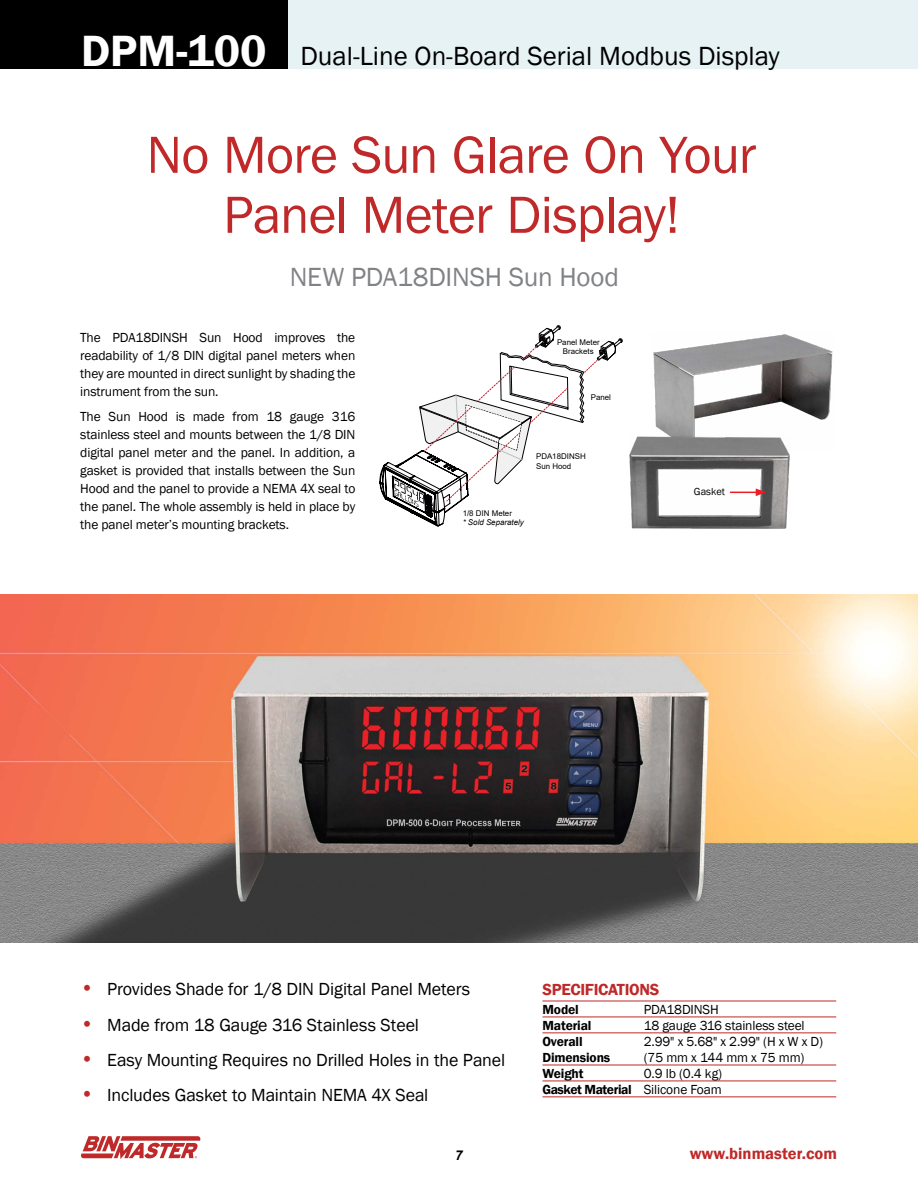
<style>
.page{position:relative;width:918px;height:1188px;background:#fff}
.page>*{position:absolute;margin:0;border:0;box-sizing:border-box;transform-origin:0 0}
.t1{font:54px/60px "Franklin Gothic";letter-spacing:-.015em;color:#bf2929;text-align:center}
.t2{font:27px "Franklin Gothic";color:#000}
.t3{font:27px "Franklin Gothic";letter-spacing:-.01em;color:#808285}
.t4{font:18px "Franklin Gothic";letter-spacing:-.01em;color:#000}
.t5{font:600 16.5px "Franklin Gothic";color:#bf2929}
.t6{font:600 16.5px "Franklin Gothic";letter-spacing:-.02em;color:#bf2929}
.t7{font:13.5px/18px "Franklin Gothic";letter-spacing:-.01em;color:#000;text-align:justify}
.t8{font:600 13.5px/16.2px "Franklin Gothic";letter-spacing:-.01em;color:#000}
.t9{font:italic 700 13.5px "Arial";color:#000}
.t10{font:10.5px "Franklin Gothic";color:#000}
.t11{font:7.95px/9.4px "Arial";color:#000}
.t12{font:italic 7.95px "Arial";color:#000}
.s1{font-weight:600;font-size:45px;color:#fff}
.s2{font-weight:600;font-size:21px;color:#bf2929}
.s3{font-weight:600}
</style>
<div class="page">
<div style="left:169px;top:0;width:749px;height:69px;background:#e7f2f5"></div>
<div style="left:0;top:0;width:288px;height:69px;background:#000"></div>
<svg style="left:81px;top:1136px;width:119px;height:23px"></svg>
<img style="left:0;top:594px;width:918px;height:349px">
<hr style="left:542px;top:1001px;width:95px;height:1px;background:#bf2929">
<hr style="left:542px;top:1017px;width:95px;height:1px;background:#bf2929">
<hr style="left:542px;top:1033px;width:95px;height:1px;background:#bf2929">
<hr style="left:637px;top:1001px;width:199px;height:1px;background:#bf2929">
<hr style="left:637px;top:1017px;width:199px;height:1px;background:#bf2929">
<hr style="left:637px;top:1033px;width:199px;height:1px;background:#bf2929">
<hr style="left:542px;top:1065px;width:95px;height:1px;background:#bf2929">
<hr style="left:542px;top:1081px;width:95px;height:1px;background:#bf2929">
<hr style="left:542px;top:1097px;width:95px;height:1px;background:#bf2929">
<hr style="left:637px;top:1065px;width:199px;height:1px;background:#bf2929">
<hr style="left:637px;top:1081px;width:199px;height:1px;background:#bf2929">
<hr style="left:637px;top:1097px;width:199px;height:1px;background:#bf2929">
<svg style="left:379px;top:325px;width:244px;height:201px"></svg>
<img style="left:653px;top:334px;width:180px;height:102px">
<img style="left:629px;top:436px;width:161px;height:93px">
<svg style="left:730px;top:488px;width:36px;height:8px"></svg>
<h2 class="t2" style="left:81px;top:39px;width:700px"><span class="s1">DPM-100</span> Dual-Line On-Board Serial Modbus Display</h2>
<h1 class="t1" style="left:147px;top:126px;width:611px">No More Sun Glare On Your<br>Panel Meter Display!</h1>
<h2 class="t3" style="left:290px;top:260px;width:331px">NEW PDA18DINSH Sun Hood</h2>
<p class="t7" style="left:80px;top:329px;width:277px">The PDA18DINSH Sun Hood improves the readability of 1/8 DIN digital panel meters when they are mounted in direct sunlight by shading the instrument from the sun.</p>
<p class="t7" style="left:80px;top:408px;width:277px">The Sun Hood is made from 18 gauge 316 stainless steel and mounts between the 1/8 DIN digital panel meter and the panel. In addition, a gasket is provided that installs between the Sun Hood and the panel to provide a NEMA 4X seal to the panel. The whole assembly is held in place by the panel meter’s mounting brackets.</p>
<p class="t11" style="left:557px;top:337px;width:44px;text-align:center">Panel Meter<br>Brackets</p>
<p class="t11" style="left:591px;top:392px;width:22px">Panel</p>
<p class="t11" style="left:536px;top:452px;width:51px">PDA18DINSH<br>Sun Hood</p>
<p class="t11" style="left:463px;top:508px;width:51px">1/8 DIN Meter</p>
<p class="t12" style="left:463px;top:517px;width:63px">* Sold Separately</p>
<p class="t10" style="left:694px;top:485px;width:33px">Gasket</p>
<h3 class="t4" style="left:80px;top:978px;width:392px"><span class="s2">•</span> Provides Shade for 1/8 DIN Digital Panel Meters</h3>
<h3 class="t4" style="left:80px;top:1013px;width:340px"><span class="s2">•</span> Made from 18 Gauge 316 Stainless Steel</h3>
<h3 class="t4" style="left:80px;top:1048px;width:426px"><span class="s2">•</span> Easy Mounting Requires no Drilled Holes in the Panel</h3>
<h3 class="t4" style="left:80px;top:1084px;width:350px"><span class="s2">•</span> Includes Gasket to Maintain NEMA 4X Seal</h3>
<p class="t6" style="left:542px;top:979px;width:118px">SPECIFICATIONS</p>
<p class="t8" style="left:542px;top:1001px;width:38px">Model</p>
<p class="t7" style="left:644px;top:1000px;width:77px">PDA18DINSH</p>
<p class="t8" style="left:542px;top:1017px;width:51px">Material</p>
<p class="t7" style="left:644px;top:1016px;width:162px">18 gauge 316 stainless steel</p>
<p class="t8" style="left:542px;top:1033px;width:69px">Overall<br>Dimensions</p>
<p class="t7" style="left:644px;top:1033px;width:181px;line-height:16.2px">2.99" x 5.68" x 2.99" (H x W x D) (75 mm x 144 mm x 75 mm)</p>
<p class="t8" style="left:542px;top:1065px;width:43px">Weight</p>
<p class="t7" style="left:542px;top:1066px;width:181px;line-height:15.9px;text-align:right">0.9 lb (0.4 kg)<br><span class="s3">Gasket Material</span> Silicone Foam</p>
<p class="t9" style="left:455px;top:1146px;width:9px">7</p>
<p class="t5" style="left:690px;top:1143px;width:149px">www.binmaster.com</p>
</div>
